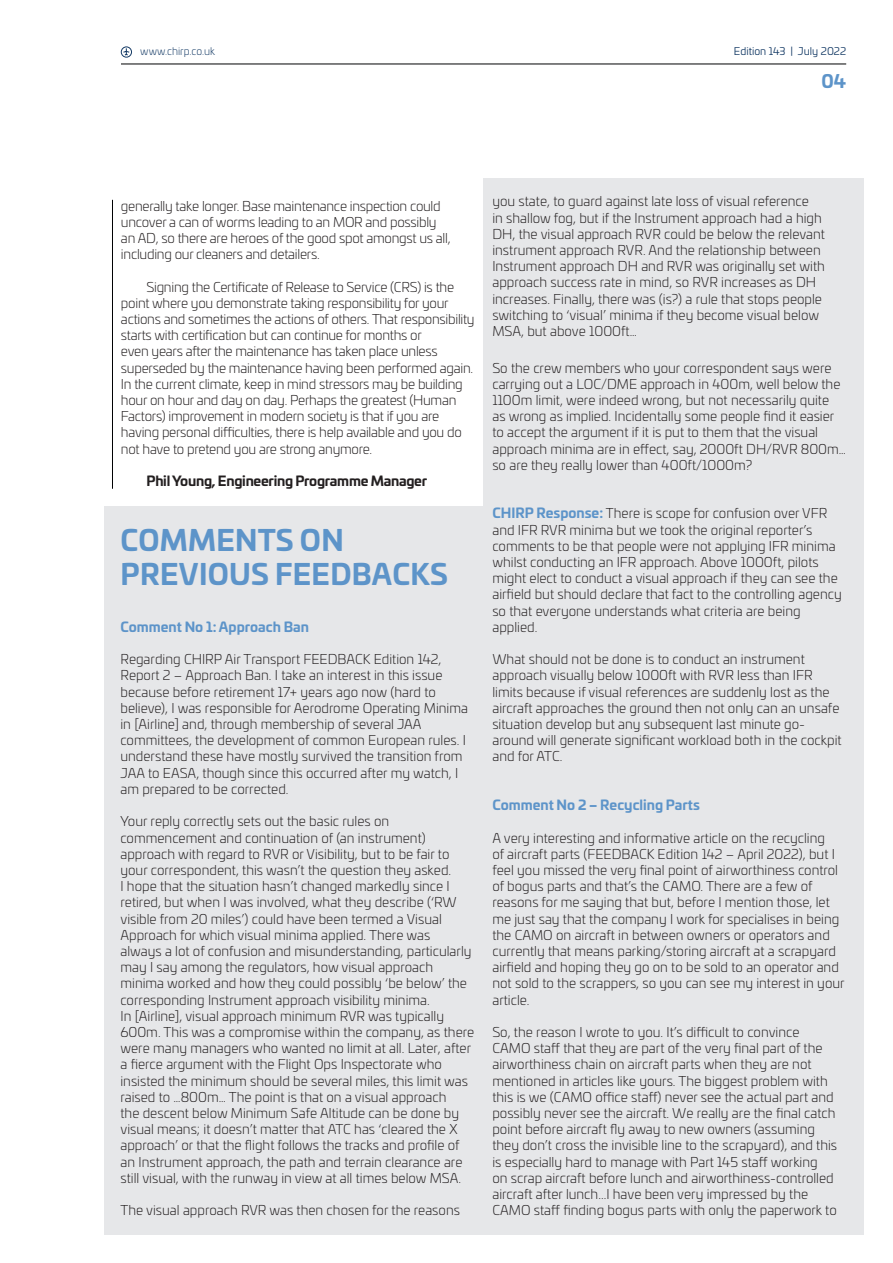
<style>
.page{position:relative;width:893px;height:1263px;background:#fff}
.page>*{position:absolute;margin:0;border:0;box-sizing:border-box;transform-origin:0 0}
.Comments_Heading_1{font:700 28.5px/34.2px "Univia Pro";letter-spacing:.01em;color:#5d94c9}
.t1{font:700 18px "Univia Pro";color:#5d94c9}
.Comments_Body_Copy{font:300 13.5px/16.2px "Univia Pro";color:#231f20}
.Body_Copy{font:300 13.5px/16.2px "Univia Pro";letter-spacing:-.02em;color:#231f20}
.Comments_Heading_2{font:300 13.5px/16.2px "Univia Pro";color:#231f20}
.Comments_Heading_2-2{font:700 13.5px "Univia Pro";color:#5d94c9}
.Body_Copy-2{font:700 13.5px "Univia Pro";letter-spacing:-.02em;color:#231f20}
.t2{font:10.5px "Univia Pro";color:#143a65}
.t3{font:300 10.5px "Univia Pro";color:#143a65}
.s1{font-weight:700;color:#5d94c9}
</style>
<div class="page">
<div style="left:104px;top:179px;width:759px;height:1055px;background:#e6e7e9"></div>
<div style="left:88px;top:166px;width:395px;height:340px;background:#fff"></div>
<hr style="left:121px;top:64px;width:725px;height:1px;background:#010203">
<svg style="left:121px;top:46px;width:11px;height:12px"></svg>
<hr style="left:112px;top:200px;width:1px;height:289px;background:#010203">
<p class="t3" style="left:140px;top:44px;width:76px">www.chirp.co.uk</p>
<p class="t2" style="left:734px;top:44px;width:114px">Edition 143 | July 2022</p>
<h2 class="t1" style="left:821px;top:67px;width:26px">04</h2>
<p class="Body_Copy" style="left:121px;top:197px;width:331px">generally take longer. Base maintenance inspection could uncover a can of worms leading to an MOR and possibly an AD, so there are heroes of the good spot amongst us all, including our cleaners and detailers.</p>
<p class="Body_Copy" style="left:121px;top:278px;width:355px;text-indent:26px">Signing the Certificate of Release to Service (CRS) is the point where you demonstrate taking responsibility for your actions and sometimes the actions of others. That responsibility starts with certification but can continue for months or<br>even years after the maintenance has taken place unless superseded by the maintenance having been performed again.<br>In the current climate, keep in mind stressors may be building hour on hour and day on day. Perhaps the greatest (Human Factors) improvement in modern society is that if you are having personal difficulties, there is help available and you do not have to pretend you are strong anymore.</p>
<p class="Body_Copy-2" style="left:146px;top:470px;width:282px">Phil Young, Engineering Programme Manager</p>
<p class="Comments_Heading_1" style="left:121px;top:521px;width:329px">COMMENTS ON<br>PREVIOUS FEEDBACKS</p>
<p class="Comments_Heading_2-2" style="left:120px;top:616px;width:190px">Comment No 1: Approach Ban</p>
<p class="Comments_Body_Copy" style="left:120px;top:651px;width:349px">Regarding CHIRP Air Transport FEEDBACK Edition 142, Report 2 – Approach Ban. I take an interest in this issue because before retirement 17+ years ago now (hard to believe), I was responsible for Aerodrome Operating Minima in [Airline] and, through membership of several JAA committees, the development of common European rules. I understand these have mostly survived the transition from JAA to EASA, though since this occurred after my watch, I am prepared to be corrected.</p>
<p class="Comments_Body_Copy" style="left:120px;top:813px;width:353px">Your reply correctly sets out the basic rules on commencement and continuation of (an instrument) approach with regard to RVR or Visibility, but to be fair to your correspondent, this wasn’t the question they asked.<br>I hope that the situation hasn’t changed markedly since I retired, but when I was involved, what they describe (‘RW visible from 20 miles’) could have been termed a Visual Approach for which visual minima applied. There was always a lot of confusion and misunderstanding, particularly may I say among the regulators, how visual approach minima worked and how they could possibly ‘be below’ the corresponding Instrument approach visibility minima.</p>
<p class="Comments_Body_Copy" style="left:120px;top:1007px;width:355px">In [Airline], visual approach minimum RVR was typically 600m. This was a compromise within the company, as there were many managers who wanted no limit at all. Later, after a fierce argument with the Flight Ops Inspectorate who insisted the minimum should be several miles, this limit was raised to …800m… The point is that on a visual approach<br>the descent below Minimum Safe Altitude can be done by visual means; it doesn’t matter that ATC has ‘cleared the X approach’ or that the flight follows the tracks and profile of an Instrument approach, the path and terrain clearance are still visual, with the runway in view at all times below MSA.</p>
<p class="Comments_Body_Copy" style="left:120px;top:1201px;width:341px">The visual approach RVR was then chosen for the reasons</p>
<p class="Comments_Body_Copy" style="left:492px;top:193px;width:334px">you state, to guard against late loss of visual reference<br>in shallow fog, but if the Instrument approach had a high DH, the visual approach RVR could be below the relevant instrument approach RVR. And the relationship between Instrument approach DH and RVR was originally set with approach success rate in mind, so RVR increases as DH increases. Finally, there was (is?) a rule that stops people switching to ‘visual’ minima if they become visual below MSA, but above 1000ft…</p>
<p class="Comments_Body_Copy" style="left:492px;top:359px;width:355px">So the crew members who your correspondent says were carrying out a LOC/DME approach in 400m, well below the 1100m limit, were indeed wrong, but not necessarily quite<br>as wrong as implied. Incidentally some people find it easier to accept the argument if it is put to them that the visual approach minima are in effect, say, 2000ft DH/RVR 800m… so are they really lower than 400ft/1000m?</p>
<p class="Comments_Heading_2" style="left:492px;top:505px;width:351px"><span class="s1">CHIRP Response:</span> There is scope for confusion over VFR and IFR RVR minima but we took the original reporter’s comments to be that people were not applying IFR minima whilst conducting an IFR approach. Above 1000ft, pilots might elect to conduct a visual approach if they can see the airfield but should declare that fact to the controlling agency so that everyone understands what criteria are being applied.</p>
<p class="Comments_Body_Copy" style="left:492px;top:651px;width:351px">What should not be done is to conduct an instrument approach visually below 1000ft with RVR less than IFR limits because if visual references are suddenly lost as the aircraft approaches the ground then not only can an unsafe situation develop but any subsequent last minute go&shy;around will generate significant workload both in the cockpit and for ATC.</p>
<p class="Comments_Heading_2-2" style="left:492px;top:794px;width:209px">Comment No 2 – Recycling Parts</p>
<p class="Comments_Body_Copy" style="left:492px;top:829px;width:354px">A very interesting and informative article on the recycling<br>of aircraft parts (FEEDBACK Edition 142 – April 2022), but I feel you missed the very final point of airworthiness control of bogus parts and that’s the CAMO. There are a few of reasons for me saying that but, before I mention those, let me just say that the company I work for specialises in being the CAMO on aircraft in between owners or operators and currently that means parking/storing aircraft at a scrapyard airfield and hoping they go on to be sold to an operator and not sold to the scrappers, so you can see my interest in your article.</p>
<p class="Comments_Body_Copy" style="left:492px;top:1023px;width:346px">So, the reason I wrote to you. It’s difficult to convince CAMO staff that they are part of the very final part of the airworthiness chain on aircraft parts when they are not mentioned in articles like yours. The biggest problem with this is we (CAMO office staff) never see the actual part and possibly never see the aircraft. We really are the final catch point before aircraft fly away to new owners (assuming they don’t cross the invisible line to the scrapyard), and this is especially hard to manage with Part 145 staff working<br>on scrap aircraft before lunch and airworthiness-controlled aircraft after lunch...I have been very impressed by the CAMO staff finding bogus parts with only the paperwork to</p>
</div>
